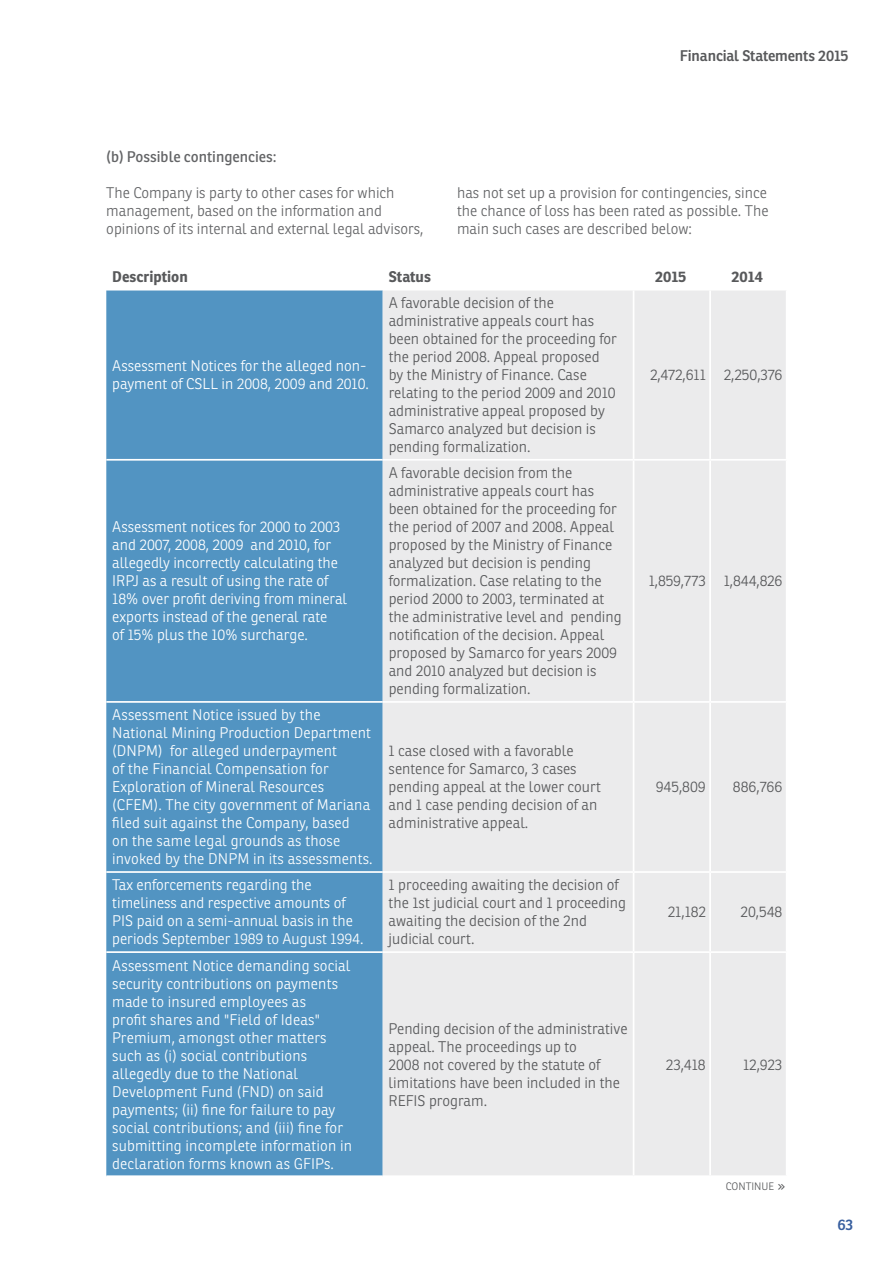
<style>
.page{position:relative;width:893px;height:1263px;background:#fff}
.page>*{position:absolute;margin:0;border:0;box-sizing:border-box;transform-origin:0 0}
.t1{font:300 15px/18px "Ronnia";color:#58595b}
.t2{font:300 15px/18px "Ronnia";letter-spacing:.01em;color:#fff}
.t3{font:300 15px/18px "Ronnia";color:#636466}
.t4{font:15px "Ronnia";color:#636466}
.t5{font:700 15px "Ronnia";color:#58595b}
.t6{font:600 15px "Ronnia";letter-spacing:-.01em;color:#58595b}
.t7{font:600 15px "Ronnia";color:#385f9f}
.t8{font:300 10.5px "Ronnia";color:#58595b}
.s1{font-size:15px}
</style>
<div class="page">
<div style="left:106px;top:290px;width:277px;height:885px;background:#5294c2"></div>
<div style="left:383px;top:291px;width:403px;height:884px;background:#ebebec"></div>
<hr style="left:633px;top:290px;width:1px;height:169px;background:#fff">
<hr style="left:709px;top:290px;width:2px;height:169px;background:#fff">
<hr style="left:633px;top:461px;width:1px;height:240px;background:#fff">
<hr style="left:709px;top:461px;width:2px;height:240px;background:#fff">
<hr style="left:633px;top:703px;width:1px;height:168px;background:#fff">
<hr style="left:709px;top:703px;width:2px;height:168px;background:#fff">
<hr style="left:633px;top:873px;width:1px;height:78px;background:#fff">
<hr style="left:709px;top:873px;width:2px;height:78px;background:#fff">
<hr style="left:633px;top:953px;width:1px;height:222px;background:#fff">
<hr style="left:709px;top:953px;width:2px;height:222px;background:#fff">
<hr style="left:106px;top:459px;width:277px;height:2px;background:#fff">
<hr style="left:383px;top:459px;width:251px;height:2px;background:#fff">
<hr style="left:634px;top:459px;width:76px;height:2px;background:#fff">
<hr style="left:710px;top:459px;width:77px;height:2px;background:#fff">
<hr style="left:106px;top:701px;width:277px;height:2px;background:#fff">
<hr style="left:383px;top:701px;width:251px;height:2px;background:#fff">
<hr style="left:634px;top:701px;width:76px;height:2px;background:#fff">
<hr style="left:710px;top:701px;width:77px;height:2px;background:#fff">
<hr style="left:106px;top:871px;width:277px;height:2px;background:#fff">
<hr style="left:383px;top:871px;width:251px;height:2px;background:#fff">
<hr style="left:634px;top:871px;width:76px;height:2px;background:#fff">
<hr style="left:710px;top:871px;width:77px;height:2px;background:#fff">
<hr style="left:106px;top:951px;width:277px;height:2px;background:#fff">
<hr style="left:383px;top:951px;width:251px;height:2px;background:#fff">
<hr style="left:634px;top:951px;width:76px;height:2px;background:#fff">
<hr style="left:710px;top:951px;width:77px;height:2px;background:#fff">
<p class="t6" style="left:680px;top:46px;width:170px">Financial Statements 2015</p>
<p class="t4" style="left:106px;top:147px;width:172px">(b) Possible contingencies:</p>
<p class="t3" style="left:106px;top:184px;width:319px">The Company is party to other cases for which management, based on the information and opinions of its internal and external legal advisors,</p>
<p class="t5" style="left:112px;top:267px;width:77px">Description</p>
<p class="t5" style="left:389px;top:267px;width:44px">Status</p>
<p class="t5" style="left:655px;top:267px;width:33px">2015</p>
<p class="t5" style="left:731px;top:267px;width:33px">2014</p>
<p class="t3" style="left:457px;top:184px;width:313px;text-align:justify">has not set up a provision for contingencies, since the chance of loss has been rated as possible. The main such cases are described below:</p>
<p class="t2" style="left:112px;top:357px;width:258px">Assessment Notices for the alleged non&shy;payment of CSLL in 2008, 2009 and 2010.</p>
<p class="t2" style="left:112px;top:518px;width:237px">Assessment notices for 2000 to 2003 and 2007, 2008, 2009 and 2010, for allegedly incorrectly calculating the IRPJ as a result of using the rate of 18% over profit deriving from mineral exports instead of the general rate<br>of 15% plus the 10% surcharge.</p>
<p class="t2" style="left:112px;top:706px;width:262px">Assessment Notice issued by the National Mining Production Department (DNPM) for alleged underpayment<br>of the Financial Compensation for Exploration of Mineral Resources (CFEM). The city government of Mariana filed suit against the Company, based<br>on the same legal grounds as those invoked by the DNPM in its assessments.</p>
<p class="t1" style="left:389px;top:294px;width:230px">A favorable decision of the administrative appeals court has been obtained for the proceeding for the period 2008. Appeal proposed by the Ministry of Finance. Case relating to the period 2009 and 2010 administrative appeal proposed by<br>Samarco analyzed but decision is pending formalization.</p>
<p class="t1" style="left:389px;top:464px;width:235px">A favorable decision from the administrative appeals court has been obtained for the proceeding for the period of 2007 and 2008. Appeal proposed by the Ministry of Finance analyzed but decision is pending formalization. Case relating to the period 2000 to 2003, terminated at the administrative level and pending notification of the decision. Appeal proposed by Samarco for years 2009 and 2010 analyzed but decision is pending formalization.</p>
<p class="t1" style="left:389px;top:742px;width:214px">1 case closed with a favorable sentence for Samarco, 3 cases pending appeal at the lower court and 1 case pending decision of an administrative appeal.</p>
<p class="t2" style="left:112px;top:876px;width:253px">Tax enforcements regarding the timeliness and respective amounts of PIS paid on a semi-annual basis in the periods September 1989 to August 1994.</p>
<p class="t1" style="left:389px;top:876px;width:239px">1 proceeding awaiting the decision of the 1st judicial court and 1 proceeding awaiting the decision of the 2nd judicial court.</p>
<p class="t2" style="left:112px;top:956px;width:241px">Assessment Notice demanding social security contributions on payments made to insured employees as<br>profit shares and "Field of Ideas" Premium, amongst other matters such as (i) social contributions allegedly due to the National Development Fund (FND) on said payments; (ii) fine for failure to pay social contributions; and (iii) fine for submitting incomplete information in declaration forms known as GFIPs.</p>
<p class="t1" style="left:389px;top:1019px;width:240px">Pending decision of the administrative appeal. The proceedings up to<br>2008 not covered by the statute of limitations have been included in the<br>REFIS program.</p>
<p class="t1" style="left:650px;top:366px;width:134px">2,472,611 2,250,376</p>
<p class="t1" style="left:649px;top:572px;width:135px">1,859,773 1,844,826</p>
<p class="t1" style="left:656px;top:778px;width:51px">945,809</p>
<p class="t1" style="left:733px;top:778px;width:51px">886,766</p>
<p class="t1" style="left:668px;top:903px;width:39px">21,182</p>
<p class="t1" style="left:741px;top:903px;width:43px">20,548</p>
<p class="t1" style="left:666px;top:1055px;width:41px">23,418</p>
<p class="t1" style="left:743px;top:1055px;width:41px">12,923</p>
<p class="t8" style="left:726px;top:1180px;width:61px">CONTINUE <span class="s1">»</span></p>
<p class="t7" style="left:837px;top:1215px;width:17px">63</p>
</div>
